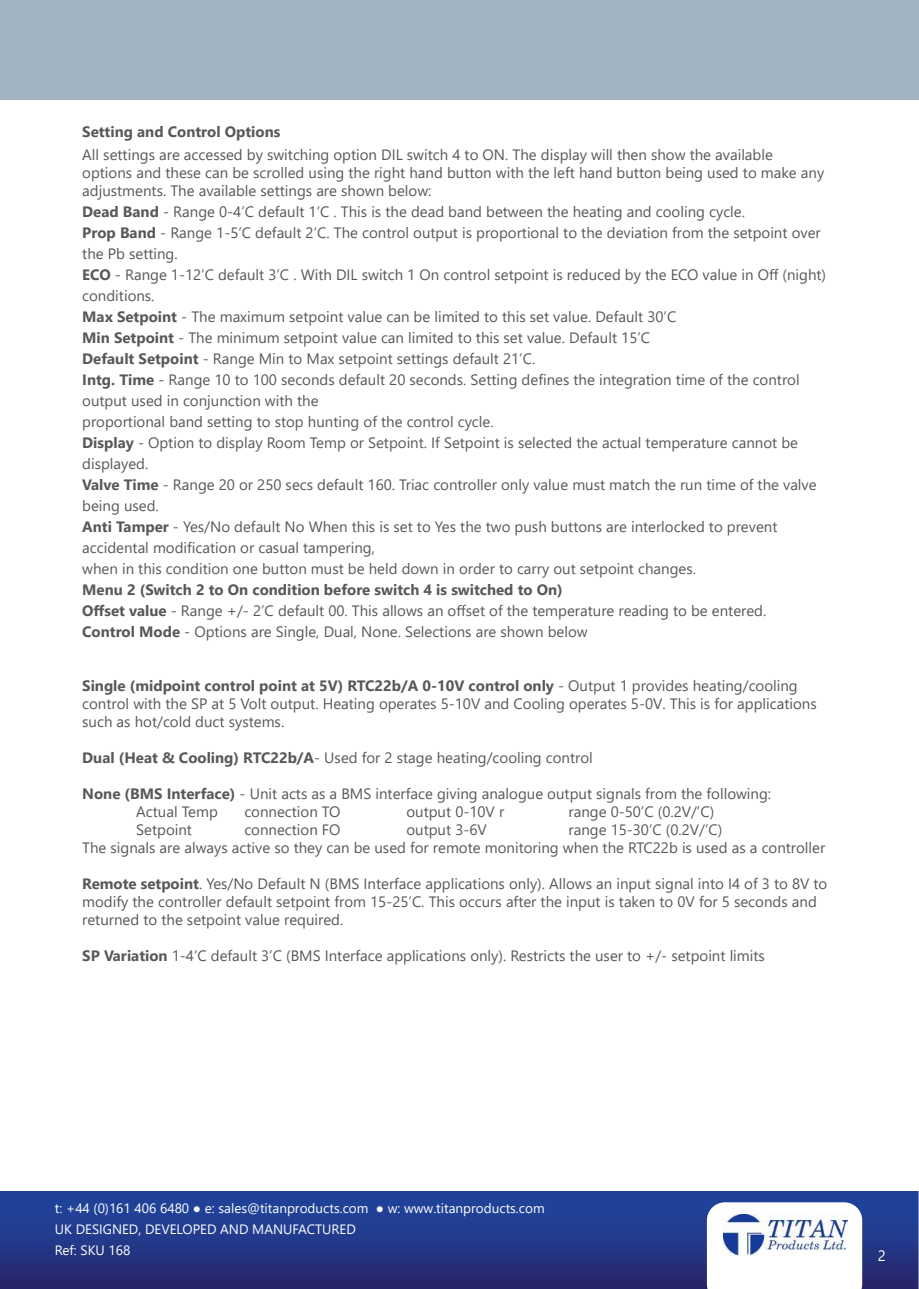
<style>
.page{position:relative;width:919px;height:1289px;background:#fff}
.page>*{position:absolute;margin:0;border:0;box-sizing:border-box;transform-origin:0 0}
.t1{font:15px/21px "Segoe UI";color:#57585a}
.t2{font:700 15px "Segoe UI";color:#57585a}
.t3{font:15px "Segoe UI";color:#fff}
.t4{font:13.5px/21px "Segoe UI";color:#fff}
.s1{font-weight:700}
</style>
<div class="page">
<div style="left:0;top:0;width:918px;height:100px;background:#a2b3c2"></div>
<img style="left:0;top:1191px;width:918px;height:97px">
<svg style="left:706px;top:1202px;width:156px;height:86px"></svg>
<img style="left:723px;top:1214px;width:124px;height:41px">
<p class="t2" style="left:82px;top:126px;width:200px">Setting and Control Options</p>
<p class="t1" style="left:82px;top:144px;width:743px;line-height:18px">All settings are accessed by switching option DIL switch 4 to ON. The display will then show the available options and these can be scrolled using the right hand button with the left hand button being used to make any adjustments. The available settings are shown below:</p>
<p class="t1" style="left:82px;top:202px;width:745px"><span class="s1">Dead Band</span> - Range 0-4’C default 1’C . This is the dead band between the heating and cooling cycle.<br><span class="s1">Prop Band</span> - Range 1-5’C default 2’C. The control output is proportional to the deviation from the setpoint over the Pb setting.<br><span class="s1">ECO</span> - Range 1-12’C default 3’C . With DIL switch 1 On control setpoint is reduced by the ECO value in Off (night) conditions.<br><span class="s1">Max Setpoint</span> - The maximum setpoint value can be limited to this set value. Default 30’C<br><span class="s1">Min Setpoint</span> - The minimum setpoint value can limited to this set value. Default 15’C<br><span class="s1">Default Setpoint</span> - Range Min to Max setpoint settings default 21’C.<br><span class="s1">Intg. Time</span> - Range 10 to 100 seconds default 20 seconds. Setting defines the integration time of the control output used in conjunction with the<br>proportional band setting to stop hunting of the control cycle.<br><span class="s1">Display</span> - Option to display Room Temp or Setpoint. If Setpoint is selected the actual temperature cannot be displayed.<br><span class="s1">Valve Time</span> - Range 20 or 250 secs default 160. Triac controller only value must match the run time of the valve being used.<br><span class="s1">Anti Tamper</span> - Yes/No default No When this is set to Yes the two push buttons are interlocked to prevent accidental modification or casual tampering,<br>when in this condition one button must be held down in order to carry out setpoint changes.</p>
<p class="t1" style="left:82px;top:578px;width:685px"><span class="s1">Menu 2 (Switch 2 to On condition before switch 4 is switched to On)<br>Offset value</span> - Range +/- 2’C default 00. This allows an offset of the temperature reading to be entered.<br><span class="s1">Control Mode</span> - Options are Single, Dual, None. Selections are shown below</p>
<p class="t1" style="left:82px;top:678px;width:735px;line-height:18px"><span class="s1">Single (midpoint control point at 5V) RTC22b/A 0-10V control only</span> - Output 1 provides heating/cooling control with the SP at 5 Volt output. Heating operates 5-10V and Cooling operates 5-0V. This is for applications such as hot/cold duct systems.</p>
<p class="t1" style="left:82px;top:748px;width:512px"><span class="s1">Dual (Heat &amp; Cooling) RTC22b/A</span>- Used for 2 stage heating/cooling control</p>
<p class="t1" style="left:136px;top:786px;width:636px;line-height:18px;text-indent:-54px"><span class="s1">None (BMS Interface)</span> - Unit acts as a BMS interface giving analogue output signals from the following:<br>Actual Temp</p>
<p class="t1" style="left:244px;top:802px;width:98px">connection TO</p>
<p class="t1" style="left:406px;top:802px;width:99px">output 0-10V r</p>
<p class="t1" style="left:568px;top:802px;width:147px">range 0-50’C (0.2V/’C)</p>
<p class="t1" style="left:136px;top:818px;width:57px">Setpoint</p>
<p class="t1" style="left:244px;top:818px;width:98px">connection FO</p>
<p class="t1" style="left:406px;top:818px;width:82px">output 3-6V</p>
<p class="t1" style="left:82px;top:819px;width:744px;line-height:18px;text-indent:486px">range 15-30’C (0.2V/’C)<br>The signals are always active so they can be used for remote monitoring when the RTC22b is used as a controller</p>
<p class="t1" style="left:82px;top:876px;width:746px;line-height:18px"><span class="s1">Remote setpoint</span>. Yes/No Default N (BMS Interface applications only). Allows an input signal into I4 of 3 to 8V to modify the controller default setpoint from 15-25’C. This occurs after the input is taken to 0V for 5 seconds and returned to the setpoint value required.</p>
<p class="t1" style="left:82px;top:946px;width:684px"><span class="s1">SP Variation</span> 1-4’C default 3’C (BMS Interface applications only). Restricts the user to +/- setpoint limits</p>
<p class="t4" style="left:55px;top:1196px;width:491px">t: +44 (0)161 406 6480 ● e: sales@titanproducts.com ● w: www.titanproducts.com<br>UK DESIGNED, DEVELOPED AND MANUFACTURED<br>Ref: SKU 168</p>
<p class="t3" style="left:877px;top:1249px;width:10px">2</p>
</div>
